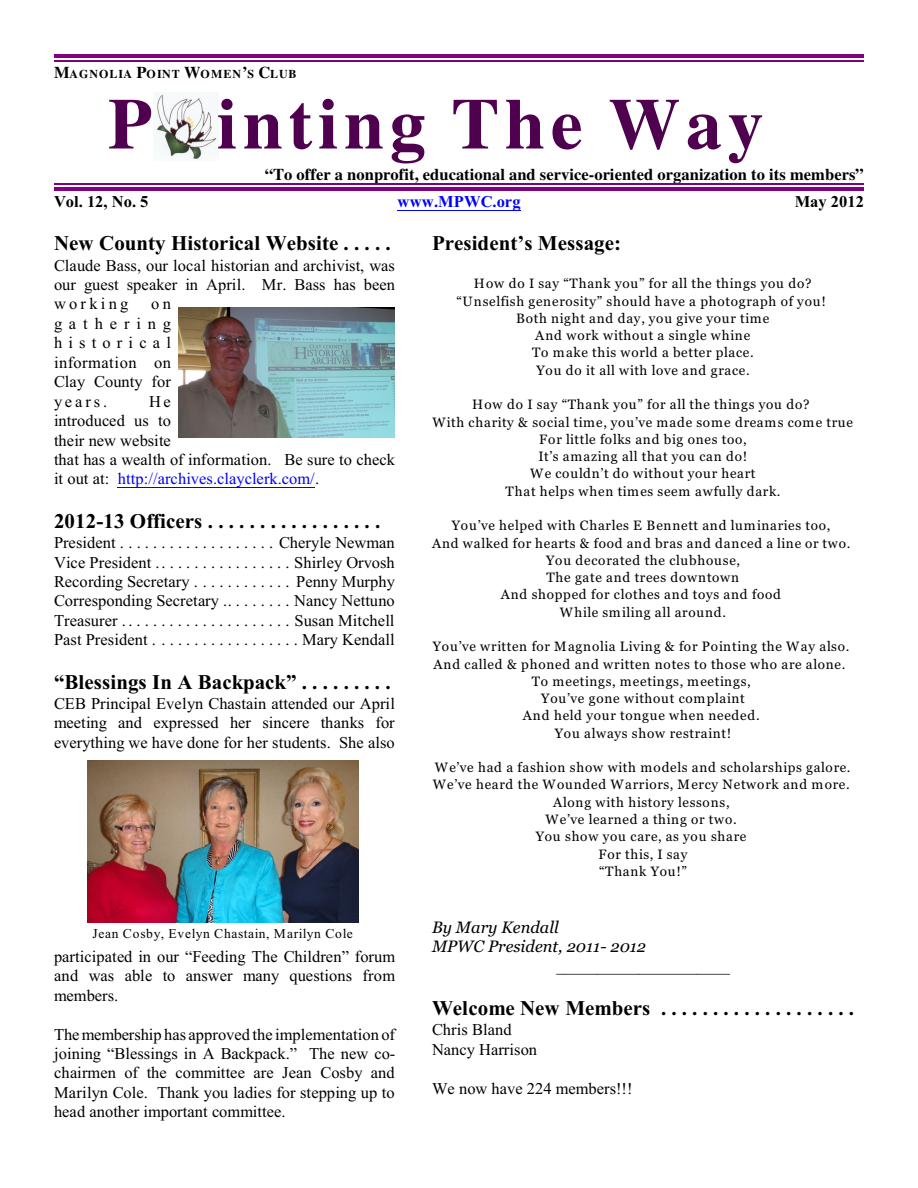
<style>
.page{position:relative;width:918px;height:1188px;background:#fff}
.page>*{position:absolute;margin:0;border:0;box-sizing:border-box;transform-origin:0 0}
.t1{font:700 72px "Times New Roman";letter-spacing:.08em;color:#4f004f}
.t2{font:700 21px "Times New Roman";color:#000}
.t3{font:16.5px/19.5px "Times New Roman";color:#000;text-align:justify}
.t4{font:700 16.5px "Times New Roman";color:#000}
.t5{font:italic 16.5px/18.9px "Georgia";color:#000}
.t6{font:700 16.5px "Times New Roman";letter-spacing:.005em;color:#00f}
.t7{font:13.5px/17.2px "Georgia";letter-spacing:.055em;color:#000;text-align:center}
.t8{font:13.5px "Times New Roman";letter-spacing:.05em;color:#000}
.t9{font:700 12px "Times New Roman";letter-spacing:.075em;color:#000}
.s1{font-size:16.5px}
.s2{color:#00f}
</style>
<div class="page">
<img style="left:156px;top:93px;width:63px;height:67px">
<img style="left:88px;top:760px;width:270px;height:163px">
<img style="left:178px;top:308px;width:216px;height:129px">
<hr style="left:397px;top:210px;width:124px;height:1px;background:#00f">
<hr style="left:118px;top:487px;width:197px;height:1px;background:#00f">
<hr style="left:54px;top:54px;width:810px;height:4px;background:#800080">
<hr style="left:54px;top:60px;width:810px;height:2px;background:#800080">
<hr style="left:54px;top:183px;width:810px;height:1px;background:#800080">
<hr style="left:54px;top:187px;width:810px;height:4px;background:#800080">
<p class="t9" style="left:54px;top:69px;width:244px"><span class="s1">M</span>AGNOLIA <span class="s1">P</span>OINT <span class="s1">W</span>OMEN<span class="s1">’</span>S <span class="s1">C</span>LUB</p>
<h1 class="t1" style="left:108px;top:100px;width:657px">P inting The Way</h1>
<p class="t4" style="left:265px;top:168px;width:600px">“To offer a nonprofit, educational and service-oriented organization to its members”</p>
<p class="t4" style="left:54px;top:196px;width:96px">Vol. 12, No. 5</p>
<p class="t6" style="left:397px;top:196px;width:125px">www.MPWC.org</p>
<p class="t4" style="left:795px;top:196px;width:71px">May 2012</p>
<h2 class="t2" style="left:54px;top:236px;width:338px">New County Historical Website . . . . .</h2>
<p class="t3" style="left:54px;top:257px;width:343px">Claude Bass, our local historian and archivist, was our guest speaker in April. Mr. Bass has been working</p>
<h2 class="t2" style="left:432px;top:236px;width:191px">President’s Message:</h2>
<p class="t7" style="left:456px;top:276px;width:371px">How do I say “Thank you” for all the things you do? “Unselfish generosity” should have a photograph of you!<br>Both night and day, you give your time<br>And work without a single whine<br>To make this world a better place.<br>You do it all with love and grace.</p>
<p class="t7" style="left:432px;top:397px;width:422px">How do I say “Thank you” for all the things you do?<br>With charity &amp; social time, you’ve made some dreams come true For little folks and big ones too,<br>It’s amazing all that you can do!<br>We couldn’t do without your heart<br>That helps when times seem awfully dark.</p>
<p class="t7" style="left:432px;top:518px;width:420px">You’ve helped with Charles E Bennett and luminaries too,<br>And walked for hearts &amp; food and bras and danced a line or two.<br>You decorated the clubhouse,<br>The gate and trees downtown<br>And shopped for clothes and toys and food<br>While smiling all around.</p>
<p class="t7" style="left:433px;top:639px;width:418px">You’ve written for Magnolia Living &amp; for Pointing the Way also.<br>And called &amp; phoned and written notes to those who are alone.<br>To meetings, meetings, meetings,<br>You’ve gone without complaint<br>And held your tongue when needed.<br>You always show restraint!</p>
<p class="t7" style="left:433px;top:760px;width:419px">We’ve had a fashion show with models and scholarships galore.<br>We’ve heard the Wounded Warriors, Mercy Network and more.<br>Along with history lessons,<br>We’ve learned a thing or two.<br>You show you care, as you share<br>For this, I say<br>“Thank You!”</p>
<p class="t3" style="left:54px;top:296px;width:119px;text-indent:97px">on gathering historical information on Clay County for years.</p>
<p class="t3" style="left:54px;top:393px;width:343px;text-align:left;text-indent:95px">He<br>introduced us to<br>their new website<br>that has a wealth of information. Be sure to check it out at: <span class="s2">http://archives.clayclerk.com/</span>.</p>
<h2 class="t2" style="left:54px;top:514px;width:328px">2012-13 Officers . . . . . . . . . . . . . . . . .</h2>
<p class="t3" style="left:54px;top:534px;width:343px">President . . . . . . . . . . . . . . . . . . . Cheryle Newman Vice President .. . . . . . . . . . . . . . . . Shirley Orvosh Recording Secretary . . . . . . . . . . . . Penny Murphy Corresponding Secretary .. . . . . . . . Nancy Nettuno Treasurer .....................Susan Mitchell Past President . . . . . . . . . . . . . . . . . . Mary Kendall</p>
<h2 class="t2" style="left:54px;top:675px;width:338px">“Blessings In A Backpack” . . . . . . . . .</h2>
<p class="t3" style="left:54px;top:695px;width:342px">CEB Principal Evelyn Chastain attended our April meeting and expressed her sincere thanks for everything we have done for her students. She also</p>
<p class="t8" style="left:93px;top:929px;width:262px">Jean Cosby, Evelyn Chastain, Marilyn Cole</p>
<p class="t3" style="left:54px;top:948px;width:343px">participated in our “Feeding The Children” forum and was able to answer many questions from members.</p>
<p class="t3" style="left:54px;top:1026px;width:343px">Themembership has approved the implementation of joining “Blessings in A Backpack.” The new co&shy;chairmen of the committee are Jean Cosby and Marilyn Cole. Thank you ladies for stepping up to head another important committee.</p>
<p class="t5" style="left:432px;top:920px;width:216px">By Mary Kendall<br>MPWC President, 2011- 2012</p>
<p class="t3" style="left:556px;top:958px;width:175px">_____________________</p>
<h2 class="t2" style="left:432px;top:1001px;width:424px">Welcome New Members . . . . . . . . . . . . . . . . . . .</h2>
<p class="t3" style="left:432px;top:1021px;width:107px">Chris Bland<br>Nancy Harrison</p>
<p class="t3" style="left:432px;top:1080px;width:202px">We now have 224 members!!!</p>
</div>
